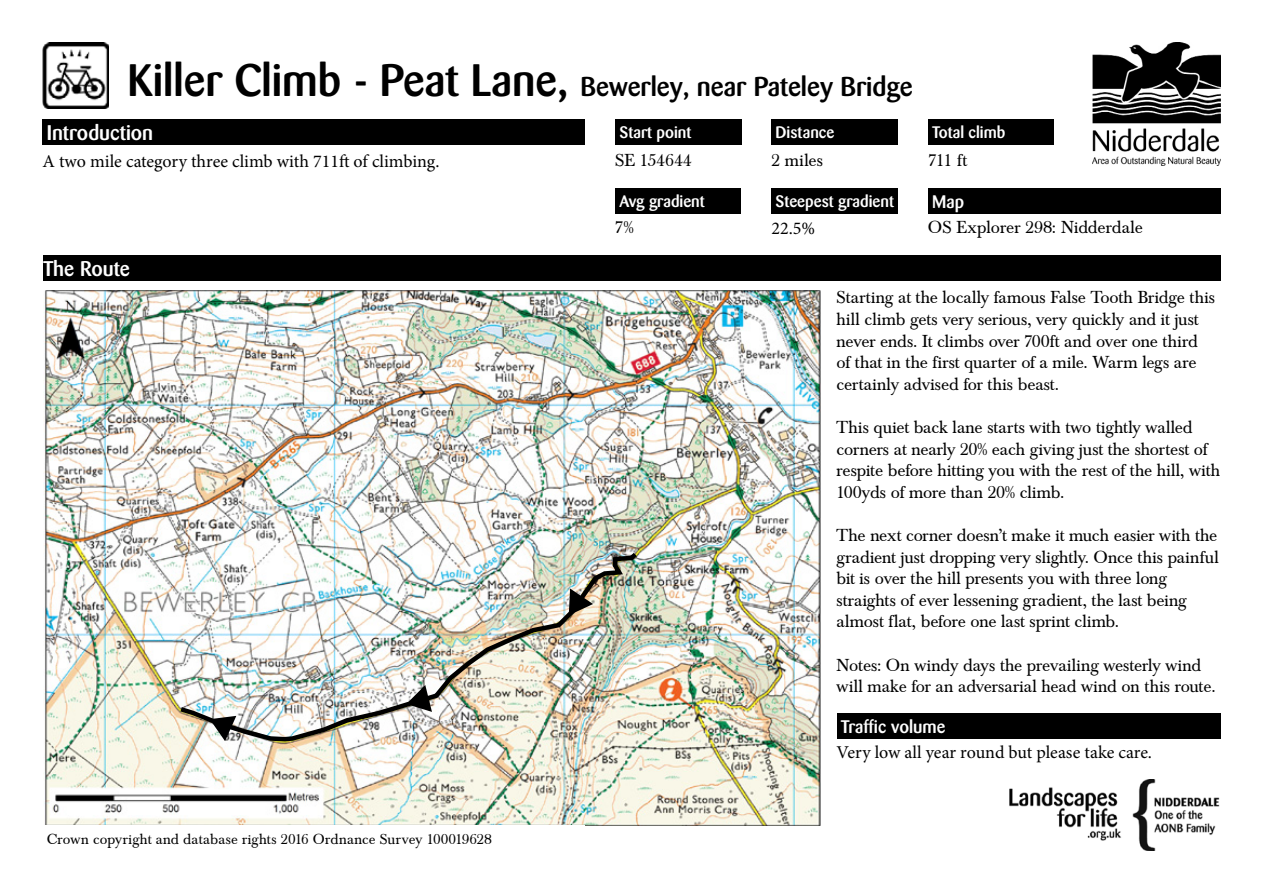
<style>
.page{position:relative;width:1263px;height:893px;background:#fff}
.page>*{position:absolute;margin:0;border:0;box-sizing:border-box;transform-origin:0 0}
.t1{font:500 27px "Barmeno";color:#000}
.t2{font:500 21px "Barmeno";color:#fff}
.t3{font:18px/21.6px "Baskerville Normal";letter-spacing:-.005em;color:#000}
.t4{font:18px "Minion Pro";color:#000}
.t5{font:500 18px "Barmeno";color:#fff}
.t6{font:18px "Baskerville Normal";letter-spacing:.025em;color:#000}
.t7{font:500 16.5px "Barmeno";color:#fff}
.t8{font:15px "Baskerville Normal";letter-spacing:.015em;color:#000}
.s1{font-size:45px}
</style>
<div class="page">
<img style="left:1093px;top:43px;width:127px;height:122px">
<img style="left:1009px;top:779px;width:211px;height:71px">
<div style="left:43px;top:119px;width:542px;height:26px;background:#000"></div>
<div style="left:43px;top:255px;width:1177px;height:26px;background:#000"></div>
<div style="left:771px;top:119px;width:126px;height:26px;background:#000"></div>
<div style="left:836px;top:713px;width:384px;height:25px;background:#000"></div>
<div style="left:928px;top:188px;width:292px;height:26px;background:#000"></div>
<div style="left:928px;top:119px;width:126px;height:26px;background:#000"></div>
<div style="left:615px;top:119px;width:126px;height:26px;background:#000"></div>
<img style="left:43px;top:43px;width:66px;height:65px">
<div style="left:615px;top:188px;width:126px;height:26px;background:#000"></div>
<div style="left:771px;top:188px;width:126px;height:26px;background:#000"></div>
<img style="left:43px;top:290px;width:778px;height:536px">
<img style="left:176px;top:548px;width:466px;height:196px">
<svg style="left:210px;top:716px;width:26px;height:25px"></svg>
<svg style="left:569px;top:588px;width:24px;height:27px"></svg>
<svg style="left:406px;top:685px;width:26px;height:27px"></svg>
<h1 class="t1" style="left:128px;top:71px;width:787px"><span class="s1">Killer Climb - Peat Lane,</span> Bewerley, near Pateley Bridge</h1>
<p class="t2" style="left:47px;top:120px;width:108px">Introduction</p>
<p class="t4" style="left:43px;top:149px;width:398px">A two mile category three climb with 711ft of climbing.</p>
<p class="t7" style="left:619px;top:123px;width:73px">Start point</p>
<p class="t7" style="left:932px;top:123px;width:75px">Total climb</p>
<p class="t6" style="left:615px;top:150px;width:78px">SE 154644</p>
<p class="t7" style="left:776px;top:123px;width:60px">Distance</p>
<p class="t3" style="left:771px;top:150px;width:53px">2 miles</p>
<p class="t3" style="left:928px;top:150px;width:40px">711 ft</p>
<p class="t2" style="left:43px;top:257px;width:88px">The Route</p>
<p class="t8" style="left:47px;top:830px;width:446px">Crown copyright and database rights 2016 Ordnance Survey 100019628</p>
<p class="t7" style="left:619px;top:192px;width:87px">Avg gradient</p>
<p class="t7" style="left:776px;top:192px;width:120px">Steepest gradient</p>
<p class="t3" style="left:615px;top:217px;width:20px">7%</p>
<p class="t4" style="left:771px;top:216px;width:45px">22.5%</p>
<p class="t5" style="left:932px;top:191px;width:33px">Map</p>
<p class="t3" style="left:928px;top:217px;width:217px">OS Explorer 298: Nidderdale</p>
<p class="t3" style="left:836px;top:287px;width:380px">Starting at the locally famous False Tooth Bridge this hill climb gets very serious, very quickly and it just never ends. It climbs over 700ft and over one third of that in the first quarter of a mile. Warm legs are certainly advised for this beast.</p>
<p class="t3" style="left:836px;top:417px;width:385px">This quiet back lane starts with two tightly walled corners at nearly 20% each giving just the shortest of respite before hitting you with the rest of the hill, with 100yds of more than 20% climb.</p>
<p class="t3" style="left:836px;top:525px;width:384px">The next corner doesn’t make it much easier with the gradient just dropping very slightly. Once this painful bit is over the hill presents you with three long straights of ever lessening gradient, the last being almost flat, before one last sprint climb.</p>
<p class="t3" style="left:836px;top:654px;width:380px">Notes: On windy days the prevailing westerly wind will make for an adversarial head wind on this route.</p>
<p class="t5" style="left:841px;top:716px;width:106px">Traffic volume</p>
<p class="t4" style="left:836px;top:740px;width:317px">Very low all year round but please take care.</p>
</div>
